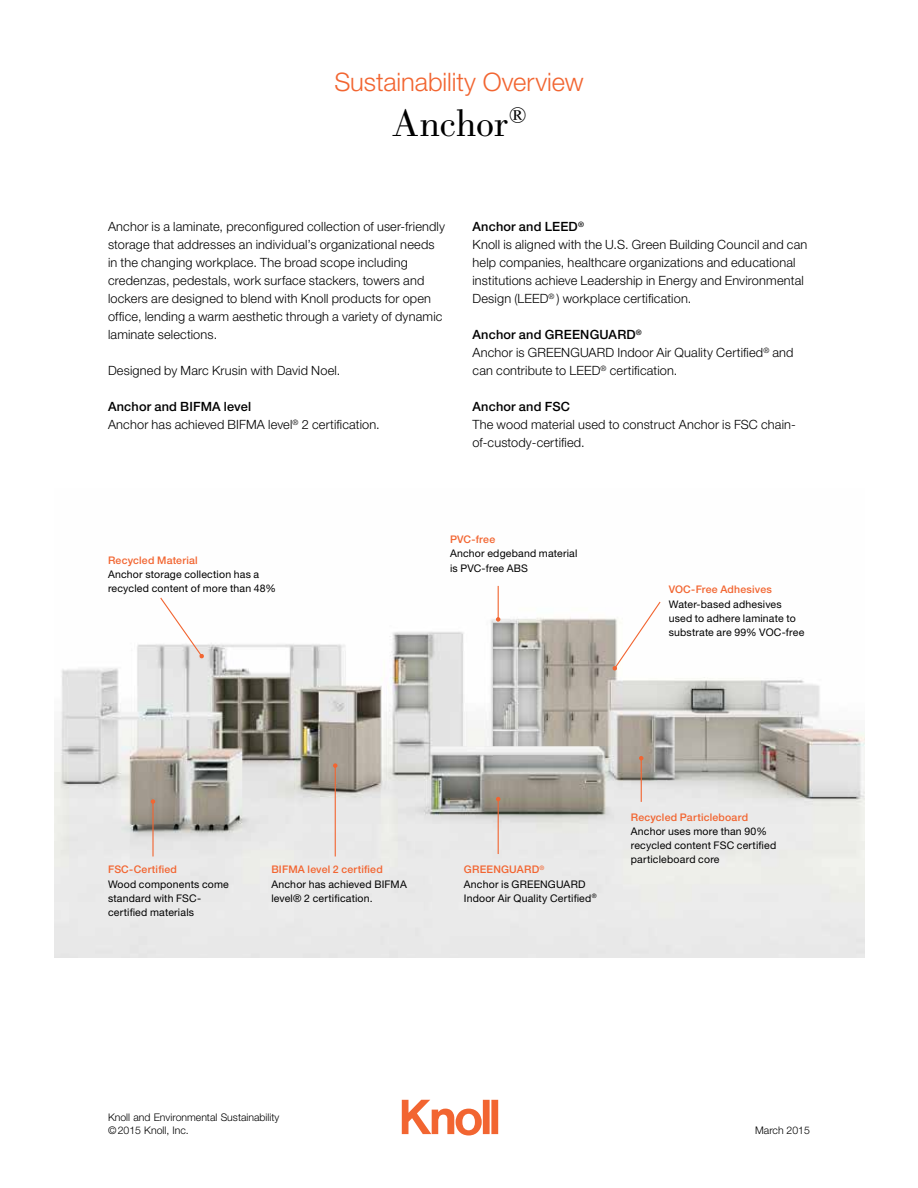
<style>
.page{position:relative;width:918px;height:1188px;background:#fff}
.page>*{position:absolute;margin:0;border:0;box-sizing:border-box;transform-origin:0 0}
.t1{font:39px "Bodoni MT Std";letter-spacing:-.015em;color:#000}
.t2{font:300 25.5px "Helvetica Neue LT Std";letter-spacing:-.005em;color:#f26531}
.t3{font:300 12.75px/18px "Helvetica Neue LT Std";letter-spacing:.015em;color:#000}
.t4{font:500 12.75px "Helvetica Neue LT Std";letter-spacing:.015em;color:#000}
.t5{font:10.5px/14.2px "Helvetica Neue LT Std";letter-spacing:.02em;color:#000}
.t6{font:500 10.5px "Helvetica Neue LT Std";letter-spacing:.02em;color:#f26531}
.t7{font:300 10.5px/12.6px "Helvetica Neue LT Std";color:#000}
.s1{font-weight:500}
.s2{font-weight:500;color:#f26531}
</style>
<div class="page">
<svg style="left:402px;top:1100px;width:80px;height:36px"></svg>
<div style="left:483px;top:1100px;width:7px;height:34px;background:#f26531"></div>
<div style="left:491px;top:1100px;width:7px;height:34px;background:#f26531"></div>
<img style="left:54px;top:585px;width:811px;height:373px">
<svg style="left:159px;top:596px;width:45px;height:63px"></svg>
<svg style="left:612px;top:600px;width:50px;height:71px"></svg>
<hr style="left:498px;top:586px;width:1px;height:33px;background:#f26531">
<svg style="left:496px;top:617px;width:4px;height:5px"></svg>
<hr style="left:152px;top:802px;width:2px;height:55px;background:#f26531">
<svg style="left:151px;top:799px;width:4px;height:5px"></svg>
<hr style="left:335px;top:766px;width:1px;height:91px;background:#f26531">
<svg style="left:333px;top:763px;width:5px;height:5px"></svg>
<hr style="left:498px;top:799px;width:1px;height:55px;background:#f26531">
<svg style="left:496px;top:797px;width:4px;height:4px"></svg>
<hr style="left:641px;top:758px;width:1px;height:44px;background:#f26531">
<svg style="left:639px;top:756px;width:5px;height:4px"></svg>
<h2 class="t2" style="left:334px;top:67px;width:251px">Sustainability Overview</h2>
<h1 class="t1" style="left:392px;top:100px;width:136px">Anchor<sup>®</sup></h1>
<p class="t3" style="left:108px;top:217px;width:339px">Anchor is a laminate, preconfigured collection of user-friendly storage that addresses an individual’s organizational needs in the changing workplace. The broad scope including credenzas, pedestals, work surface stackers, towers and lockers are designed to blend with Knoll products for open office, lending a warm aesthetic through a variety of dynamic laminate selections.</p>
<p class="t3" style="left:108px;top:361px;width:234px">Designed by Marc Krusin with David Noel.</p>
<p class="t3" style="left:108px;top:397px;width:273px"><span class="s1">Anchor and BIFMA level<br></span>Anchor has achieved BIFMA level<sup>®</sup> 2 certification.</p>
<p class="t3" style="left:472px;top:217px;width:336px"><span class="s1">Anchor and LEED</span><sup>®<br></sup>Knoll is aligned with the U.S. Green Building Council and can help companies, healthcare organizations and educational institutions achieve Leadership in Energy and Environmental Design (LEED<sup>®</sup> ) workplace certification.</p>
<p class="t3" style="left:472px;top:325px;width:323px"><span class="s1">Anchor and GREENGUARD</span><sup>®<br></sup>Anchor is GREENGUARD Indoor Air Quality Certified<sup>®</sup> and can contribute to LEED<sup>®</sup> certification.</p>
<p class="t4" style="left:472px;top:399px;width:99px">Anchor and FSC</p>
<p class="t3" style="left:472px;top:415px;width:325px">The wood material used to construct Anchor is FSC chain&shy;of-custody-certified.</p>
<p class="t6" style="left:108px;top:554px;width:91px">Recycled Material</p>
<p class="t5" style="left:108px;top:567px;width:170px">Anchor storage collection has a recycled content of more than 48%</p>
<p class="t6" style="left:450px;top:533px;width:47px">PVC-free</p>
<p class="t5" style="left:450px;top:546px;width:129px">Anchor edgeband material is PVC-free ABS</p>
<p class="t6" style="left:669px;top:583px;width:105px">VOC-Free Adhesives</p>
<p class="t5" style="left:669px;top:597px;width:137px">Water-based adhesives used to adhere laminate to substrate are 99% VOC-free</p>
<p class="t6" style="left:108px;top:863px;width:70px">FSC-Certified</p>
<p class="t5" style="left:108px;top:877px;width:122px">Wood components come standard with FSC&shy;certified materials</p>
<p class="t6" style="left:271px;top:863px;width:113px">BIFMA level 2 certified</p>
<p class="t5" style="left:271px;top:877px;width:137px">Anchor has achieved BIFMA level® 2 certification.</p>
<p class="t5" style="left:464px;top:862px;width:134px"><span class="s2">GREENGUARD</span><sup>®<br></sup>Anchor is GREENGUARD<br>Indoor Air Quality Certified<sup>®</sup></p>
<p class="t6" style="left:631px;top:811px;width:119px">Recycled Particleboard</p>
<p class="t5" style="left:631px;top:824px;width:147px">Anchor uses more than 90% recycled content FSC certified particleboard core</p>
<p class="t7" style="left:108px;top:1111px;width:173px">Knoll and Environmental Sustainability ©2015 Knoll, Inc.</p>
<p class="t7" style="left:755px;top:1124px;width:56px">March 2015</p>
</div>
